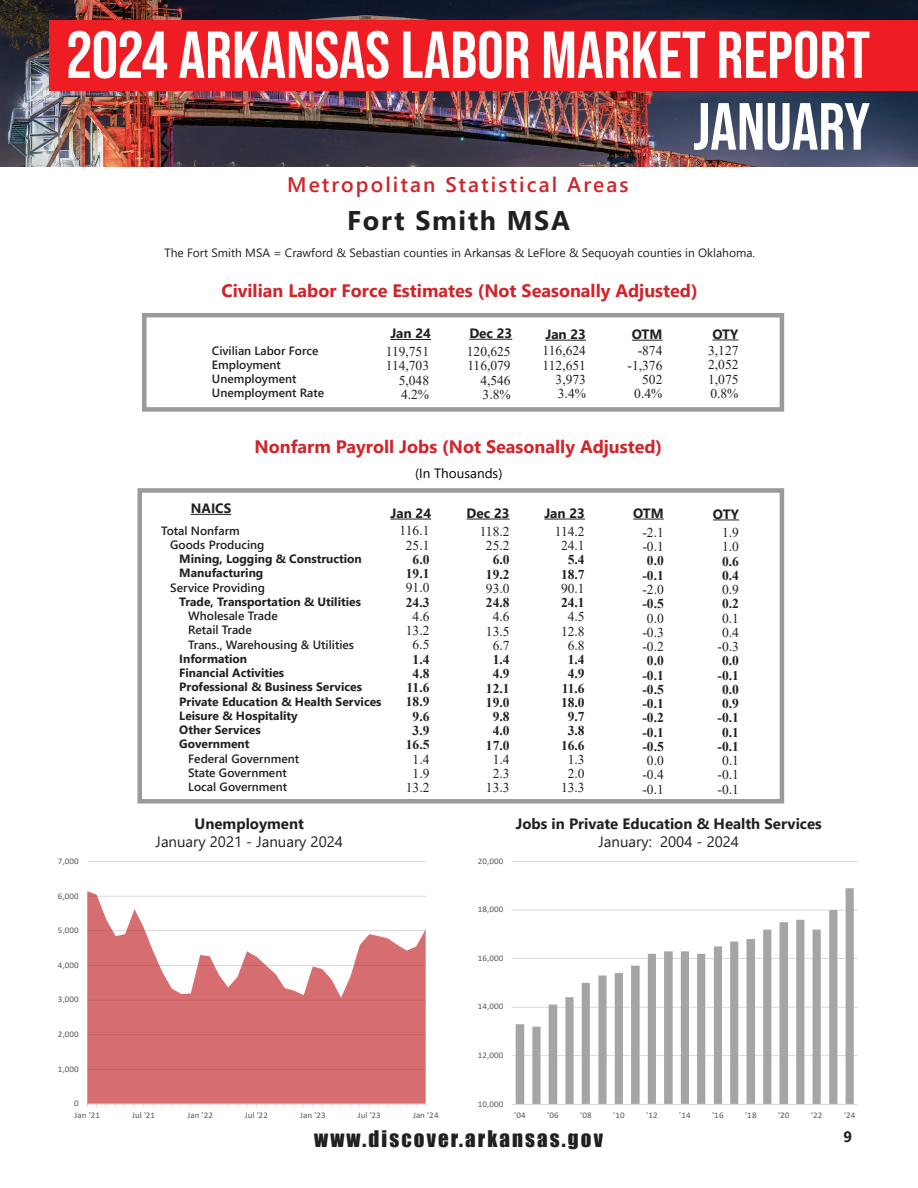
<style>
.page{position:relative;width:918px;height:1188px;background:#fff}
.page>*{position:absolute;margin:0;border:0;box-sizing:border-box;transform-origin:0 0}
.t1{font:700 66.45px/71.7px "Bebas Neue Pro";color:#fff;text-align:right}
.t2{font:700 27px "Segoe UI";letter-spacing:.06em;color:#231f20}
.t3{font:600 21px "Segoe UI";letter-spacing:.1em;color:#d1232a}
.t4{font:21px "Impact";letter-spacing:.1em;color:#231f20}
.t5{font:700 18px "Segoe UI";color:#d1232a}
.t6{font:700 15px "Segoe UI";color:#231f20}
.t7{font:15px "Segoe UI";color:#231f20}
.t8{font:13.5px/14.2px "Times New Roman";color:#231f20;text-align:center}
.t9{font:700 13.5px/14.2px "Times New Roman";color:#231f20;text-align:center}
.t10{font:700 13.5px "Segoe UI";color:#231f20}
.t11{font:13.5px "Segoe UI";color:#000}
.t12{font:700 12px/14.2px "Segoe UI";color:#231f20}
.t13{font:600 12px/14.2px "Segoe UI";color:#231f20}
.t14{font:12px "Segoe UI";color:#231f20}
.t15{font:8.55px "Calibri";letter-spacing:.015em;color:#595959;scale:1.05 1}
</style>
<div class="page">
<div style="left:142px;top:313px;width:642px;height:99px;border:4px solid #9b9a9b"></div>
<hr style="left:390px;top:339px;width:41px;height:1px;background:#231f20">
<hr style="left:469px;top:339px;width:43px;height:1px;background:#231f20">
<hr style="left:545px;top:340px;width:41px;height:1px;background:#231f20">
<div style="left:138px;top:488px;width:646px;height:316px;border:4px solid #9b9a9b"></div>
<hr style="left:191px;top:514px;width:40px;height:1px;background:#231f20">
<hr style="left:391px;top:519px;width:40px;height:1px;background:#231f20">
<hr style="left:467px;top:519px;width:43px;height:1px;background:#231f20">
<hr style="left:544px;top:519px;width:41px;height:1px;background:#231f20">
<hr style="left:633px;top:519px;width:31px;height:1px;background:#231f20">
<svg style="left:713px;top:520px;width:26px;height:1px"></svg>
<hr style="left:632px;top:340px;width:30px;height:1px;background:#231f20">
<svg style="left:712px;top:340px;width:27px;height:1px"></svg>
<img style="left:0;top:0;width:918px;height:166px">
<div style="left:50px;top:20px;width:868px;height:71px;background:#ee1d23"></div>
<hr style="left:88px;top:861px;width:338px;height:1px;background:#dad9d8">
<svg style="left:87px;top:891px;width:339px;height:213px;fill:#d56d71"></svg>
<hr style="left:88px;top:1104px;width:338px;height:1px;background:#dad9d8">
<hr style="left:512px;top:1055px;width:346px;height:1px;background:#dad9d8">
<hr style="left:512px;top:1007px;width:346px;height:1px;background:#dad9d8">
<hr style="left:512px;top:958px;width:346px;height:1px;background:#dad9d8">
<hr style="left:512px;top:910px;width:346px;height:1px;background:#dad9d8">
<hr style="left:512px;top:861px;width:346px;height:1px;background:#dad9d8">
<svg style="left:516px;top:888px;width:338px;height:216px"></svg>
<hr style="left:512px;top:1104px;width:346px;height:1px;background:#dad9d8">
<h1 class="t1" style="left:67px;top:18px;width:805px">2024 ARKANSAS LABOR MARKET REPORT<br>JANUARY</h1>
<h3 class="t3" style="left:287px;top:165px;width:343px">Metropolitan Statistical Areas</h3>
<h2 class="t2" style="left:347px;top:195px;width:224px">Fort Smith MSA</h2>
<p class="t14" style="left:164px;top:241px;width:592px">The Fort Smith MSA = Crawford &amp; Sebastian counties in Arkansas &amp; LeFlore &amp; Sequoyah counties in Oklahoma.</p>
<h3 class="t5" style="left:221px;top:274px;width:478px">Civilian Labor Force Estimates (Not Seasonally Adjusted)</h3>
<p class="t10" style="left:390px;top:321px;width:42px">Jan 24</p>
<p class="t10" style="left:469px;top:321px;width:44px">Dec 23</p>
<p class="t10" style="left:545px;top:321px;width:42px">Jan 23</p>
<p class="t8" style="left:467px;top:344px;width:45px;text-align:right">120,625<br>116,079<br>4,546<br>3.8%</p>
<p class="t13" style="left:212px;top:342px;width:114px">Civilian Labor Force<br>Employment<br>Unemployment<br>Unemployment Rate</p>
<p class="t8" style="left:543px;top:343px;width:45px;text-align:right">116,624<br>112,651<br>3,973<br>3.4%</p>
<p class="t8" style="left:386px;top:344px;width:45px;text-align:right">119,751<br>114,703<br>5,048<br>4.2%</p>
<p class="t10" style="left:632px;top:321px;width:32px">OTM</p>
<p class="t10" style="left:712px;top:321px;width:28px">OTY</p>
<p class="t8" style="left:628px;top:343px;width:36px;text-align:right">-874 -1,376<br>502<br>0.4%</p>
<p class="t8" style="left:708px;top:343px;width:32px;text-align:justify">3,127<br>2,052<br>1,075<br>0.8%</p>
<h3 class="t5" style="left:255px;top:430px;width:409px">Nonfarm Payroll Jobs (Not Seasonally Adjusted)</h3>
<p class="t11" style="left:415px;top:461px;width:89px">(In Thousands)</p>
<p class="t10" style="left:191px;top:496px;width:42px">NAICS</p>
<p class="t10" style="left:391px;top:500px;width:42px">Jan 24</p>
<p class="t10" style="left:467px;top:500px;width:44px">Dec 23</p>
<p class="t10" style="left:544px;top:500px;width:42px">Jan 23</p>
<p class="t13" style="left:170px;top:522px;width:96px;text-indent:-9px">Total Nonfarm<br>Goods Producing</p>
<p class="t12" style="left:179px;top:551px;width:184px">Mining, Logging &amp; Construction<br>Manufacturing</p>
<p class="t13" style="left:170px;top:579px;width:96px">Service Providing</p>
<p class="t12" style="left:179px;top:594px;width:183px">Trade, Transportation &amp; Utilities</p>
<p class="t13" style="left:188px;top:608px;width:167px">Wholesale Trade<br>Retail Trade<br>Trans., Warehousing &amp; Utilities</p>
<p class="t12" style="left:179px;top:651px;width:204px">Information<br>Financial Activities<br>Professional &amp; Business Services<br>Private Education &amp; Health Services<br>Leisure &amp; Hospitality<br>Other Services<br>Government</p>
<p class="t13" style="left:188px;top:750px;width:112px">Federal Government<br>State Government<br>Local Government</p>
<p class="t8" style="left:400px;top:523px;width:31px">116.1<br>25.1</p>
<p class="t9" style="left:406px;top:552px;width:25px">6.0<br>19.1</p>
<p class="t8" style="left:406px;top:580px;width:25px">91.0</p>
<p class="t9" style="left:406px;top:595px;width:25px">24.3</p>
<p class="t8" style="left:406px;top:609px;width:25px">4.6<br>13.2<br>6.5</p>
<p class="t9" style="left:406px;top:652px;width:25px">1.4<br>4.8<br>11.6<br>18.9<br>9.6<br>3.9<br>16.5</p>
<p class="t8" style="left:406px;top:751px;width:25px">1.4<br>1.9<br>13.2</p>
<p class="t8" style="left:480px;top:524px;width:31px">118.2<br>25.2</p>
<p class="t9" style="left:486px;top:552px;width:25px">6.0<br>19.2</p>
<p class="t8" style="left:486px;top:581px;width:25px">93.0</p>
<p class="t9" style="left:486px;top:595px;width:25px">24.8</p>
<p class="t8" style="left:486px;top:609px;width:25px">4.6<br>13.5<br>6.7</p>
<p class="t9" style="left:486px;top:652px;width:25px">1.4<br>4.9<br>12.1<br>19.0<br>9.8<br>4.0<br>17.0</p>
<p class="t8" style="left:486px;top:752px;width:25px">1.4<br>2.3<br>13.3</p>
<p class="t8" style="left:555px;top:524px;width:31px">114.2<br>24.1</p>
<p class="t9" style="left:561px;top:552px;width:25px">5.4<br>18.7</p>
<p class="t8" style="left:561px;top:581px;width:25px">90.1</p>
<p class="t9" style="left:561px;top:595px;width:25px">24.1</p>
<p class="t8" style="left:561px;top:609px;width:25px">4.5<br>12.8<br>6.8</p>
<p class="t9" style="left:561px;top:652px;width:25px">1.4<br>4.9<br>11.6<br>18.0<br>9.7<br>3.8<br>16.6</p>
<p class="t8" style="left:561px;top:752px;width:25px">1.3<br>2.0<br>13.3</p>
<p class="t10" style="left:633px;top:500px;width:32px">OTM</p>
<p class="t10" style="left:713px;top:501px;width:28px">OTY</p>
<p class="t8" style="left:642px;top:525px;width:23px;text-align:left">-2.1 -0.1</p>
<p class="t9" style="left:642px;top:553px;width:23px">0.0 -0.1</p>
<p class="t8" style="left:642px;top:582px;width:23px">-2.0</p>
<p class="t9" style="left:642px;top:596px;width:23px">-0.5</p>
<p class="t8" style="left:642px;top:610px;width:23px">0.0 -0.3 -0.2</p>
<p class="t9" style="left:642px;top:653px;width:23px">0.0 -0.1 -0.5 -0.1 -0.2 -0.1 -0.5</p>
<p class="t8" style="left:642px;top:753px;width:23px">0.0 -0.4 -0.1</p>
<p class="t8" style="left:722px;top:525px;width:18px;text-align:left">1.9<br>1.0</p>
<p class="t9" style="left:722px;top:554px;width:18px;text-align:left">0.6<br>0.4</p>
<p class="t8" style="left:722px;top:582px;width:18px">0.9</p>
<p class="t9" style="left:722px;top:596px;width:18px">0.2</p>
<p class="t8" style="left:718px;top:611px;width:23px">0.1<br>0.4 -0.3</p>
<p class="t9" style="left:718px;top:653px;width:23px">0.0 -0.1<br>0.0<br>0.9 -0.1<br>0.1 -0.1</p>
<p class="t8" style="left:718px;top:753px;width:23px">0.1 -0.1 -0.1</p>
<p class="t15" style="left:58px;top:855px;width:21px">7,000</p>
<p class="t15" style="left:58px;top:890px;width:21px">6,000</p>
<p class="t15" style="left:58px;top:924px;width:21px">5,000</p>
<p class="t15" style="left:58px;top:959px;width:21px">4,000</p>
<p class="t15" style="left:58px;top:994px;width:21px">3,000</p>
<p class="t15" style="left:58px;top:1028px;width:21px">2,000</p>
<p class="t15" style="left:58px;top:1063px;width:21px">1,000</p>
<p class="t15" style="left:74px;top:1098px;width:6px">0</p>
<p class="t6" style="left:195px;top:809px;width:111px">Unemployment</p>
<p class="t7" style="left:156px;top:827px;width:189px">January 2021 - January 2024</p>
<p class="t15" style="left:75px;top:1109px;width:26px">Jan '21</p>
<p class="t15" style="left:132px;top:1109px;width:23px">Jul '21</p>
<p class="t15" style="left:187px;top:1109px;width:26px">Jan '22</p>
<p class="t15" style="left:245px;top:1109px;width:23px">Jul '22</p>
<p class="t15" style="left:300px;top:1109px;width:26px">Jan '23</p>
<p class="t15" style="left:358px;top:1109px;width:23px">Jul '23</p>
<p class="t15" style="left:413px;top:1109px;width:26px">Jan '24</p>
<p class="t15" style="left:478px;top:855px;width:26px">20,000</p>
<p class="t6" style="left:516px;top:809px;width:308px">Jobs in Private Education &amp; Health Services</p>
<p class="t7" style="left:599px;top:827px;width:142px">January: 2004 - 2024</p>
<p class="t15" style="left:478px;top:904px;width:26px">18,000</p>
<p class="t15" style="left:478px;top:952px;width:26px">16,000</p>
<p class="t15" style="left:478px;top:1001px;width:26px">14,000</p>
<p class="t15" style="left:478px;top:1049px;width:26px">12,000</p>
<p class="t15" style="left:478px;top:1098px;width:26px">10,000</p>
<p class="t15" style="left:514px;top:1109px;width:12px">'04</p>
<p class="t15" style="left:547px;top:1109px;width:12px">'06</p>
<p class="t15" style="left:580px;top:1109px;width:12px">'08</p>
<p class="t15" style="left:613px;top:1109px;width:12px">'10</p>
<p class="t15" style="left:646px;top:1109px;width:12px">'12</p>
<p class="t15" style="left:679px;top:1109px;width:12px">'14</p>
<p class="t15" style="left:712px;top:1109px;width:12px">'16</p>
<p class="t15" style="left:745px;top:1109px;width:12px">'18</p>
<p class="t15" style="left:778px;top:1109px;width:12px">'20</p>
<p class="t15" style="left:811px;top:1109px;width:12px">'22</p>
<p class="t15" style="left:844px;top:1109px;width:12px">'24</p>
<h3 class="t4" style="left:314px;top:1123px;width:290px">www.discover.arkansas.gov</h3>
<p class="t6" style="left:844px;top:1122px;width:10px">9</p>
</div>
